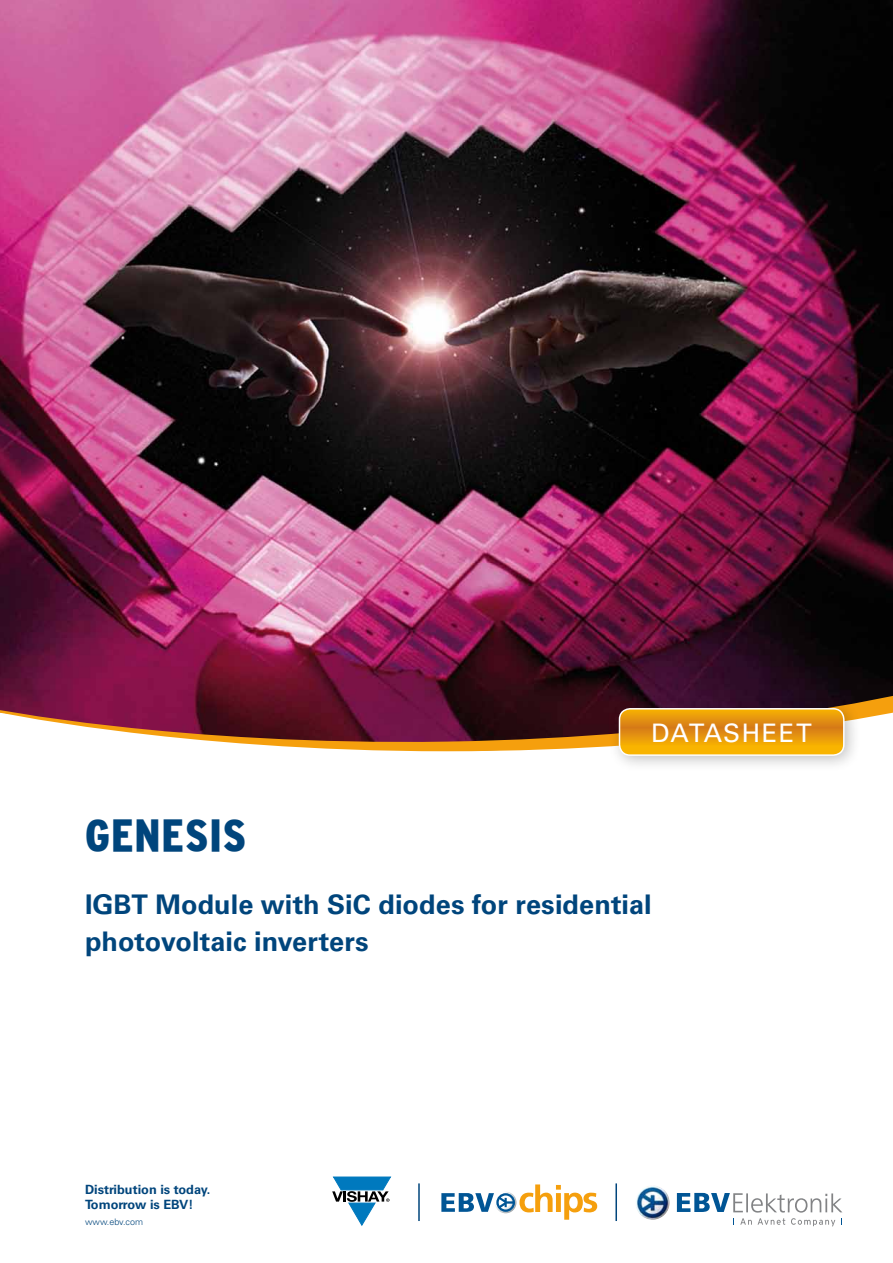
<style>
.page{position:relative;width:893px;height:1263px;background:#fff}
.page>*{position:absolute;margin:0;border:0;box-sizing:border-box;transform-origin:0 0}
.t1{font:900 condensed 45px "Interstate";letter-spacing:.02em;color:#00457c}
.t2{font:700 27px/36.8px "Univers LT Std";letter-spacing:.005em;color:#00457c}
.t3{font:25.5px "Univers LT Std";letter-spacing:.04em;color:#fff}
.t4{font:700 12.75px/15.5px "Univers LT Std";color:#00457c}
.t5{font:300 9px "Univers LT Std";color:#00457c}
</style>
<div class="page">
<img style="left:0;top:0;width:893px;height:693px">
<svg style="left:0;top:693px;width:893px;height:59px"></svg>
<div style="left:607px;top:696px;width:254px;height:76px;background:#000;opacity:.25"></div>
<svg style="left:619px;top:709px;width:225px;height:46px"></svg>
<div style="left:619px;top:708px;width:226px;height:48px;border:2px solid #fff;border-radius:11px"></div>
<img style="left:636px;top:1186px;width:34px;height:34px">
<svg style="left:677px;top:1193px;width:165px;height:19px"></svg>
<svg style="left:740px;top:1218px;width:12px;height:7px"></svg>
<svg style="left:758px;top:1218px;width:27px;height:7px"></svg>
<svg style="left:791px;top:1218px;width:44px;height:8px"></svg>
<svg style="left:441px;top:1184px;width:156px;height:36px"></svg>
<svg style="left:332px;top:1177px;width:59px;height:48px"></svg>
<hr style="left:615px;top:1183px;width:2px;height:38px;background:#00457c">
<hr style="left:418px;top:1183px;width:2px;height:38px;background:#00457c">
<h1 class="t1" style="left:85px;top:810px;width:163px">GENESIS</h1>
<p class="t3" style="left:651px;top:718px;width:162px">DATASHEE T</p>
<p class="t2" style="left:85px;top:887px;width:568px">IGBT Module with SiC diodes for residential photovoltaic inverters</p>
<p class="t4" style="left:85px;top:1182px;width:127px">Distribution is today.<br>Tomorrow is EBV!</p>
<p class="t5" style="left:85px;top:1216px;width:59px">www.ebv.com</p>
</div>
